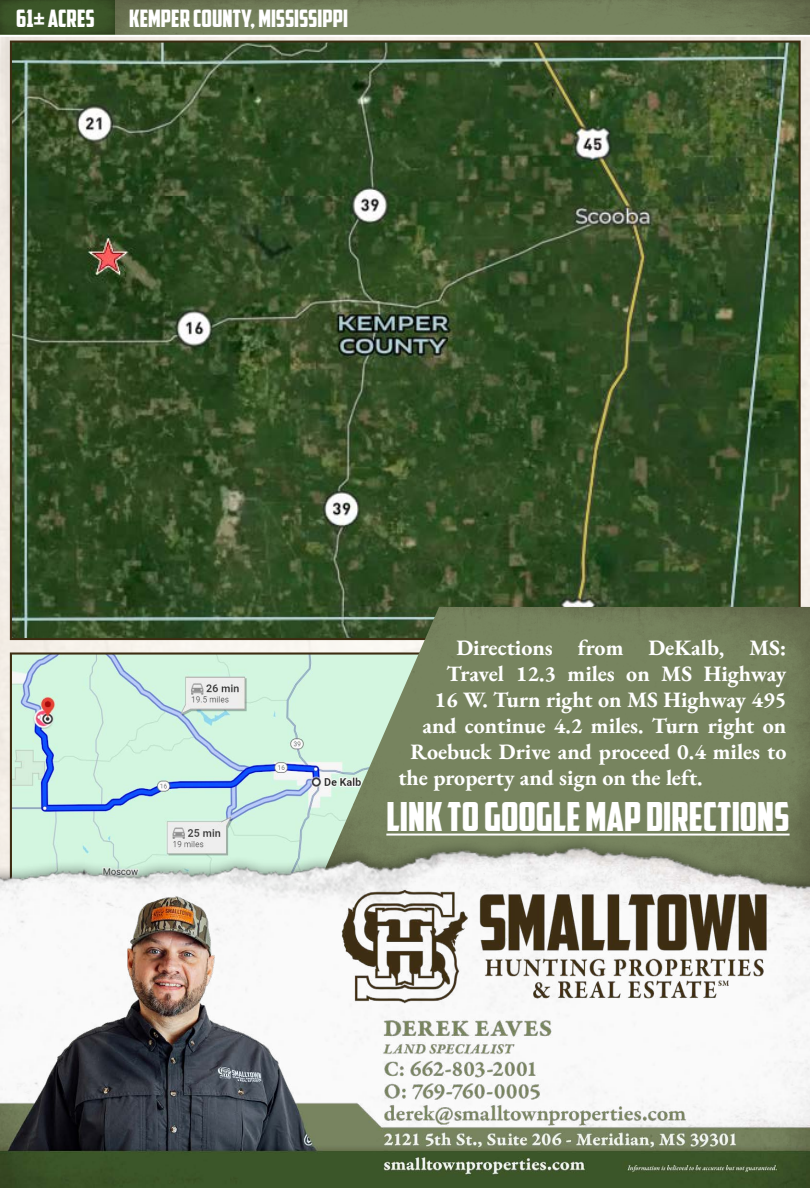
<style>
.page{position:relative;width:810px;height:1188px;background:#fff}
.page>*{position:absolute;margin:0;border:0;box-sizing:border-box;transform-origin:0 0}
.t1{font:40px "American Captain";color:#fff}
.t2{font:24px "American Captain";color:#fff}
.t3{font:22px "EB Garamond";color:#fff}
</style>
<div class="page">
<img style="left:0;top:37px;width:810px;height:760px">
<img style="left:114px;top:0;width:696px;height:35px">
<div style="left:0;top:0;width:114px;height:35px;background:#3c5629"></div>
<img style="left:13px;top:44px;width:785px;height:593px">
<img style="left:13px;top:655px;width:291px;height:142px">
<svg style="left:304px;top:607px;width:21px;height:190px;background:#b2ccc0"></svg>
<img style="left:325px;top:607px;width:485px;height:190px">
<img style="left:0;top:797px;width:810px;height:79px">
<img style="left:0;top:876px;width:810px;height:312px">
<p class="t2" style="left:16px;top:4px;width:80px">61± ACRES</p>
<p class="t2" style="left:129px;top:4px;width:220px">KEMPER COUNTY, MISSISSIPPI</p>
<p class="t3" style="left:456px;top:633px;width:331px">Directions from DeKalb, MS:</p>
<p class="t3" style="left:446px;top:659px;width:342px">Travel 12.3 miles on MS Highway</p>
<p class="t3" style="left:434px;top:685px;width:354px">16 W. Turn right on MS Highway 495</p>
<p class="t3" style="left:422px;top:711px;width:366px">and continue 4.2 miles. Turn right on</p>
<p class="t3" style="left:410px;top:737px;width:378px">Roebuck Drive and proceed 0.4 miles to</p>
<p class="t3" style="left:398px;top:763px;width:306px">the property and sign on the left.</p>
<h1 class="t1" style="left:386px;top:792px;width:405px">LINK TO GOOGLE MAP DIRECTIONS</h1>
</div>
